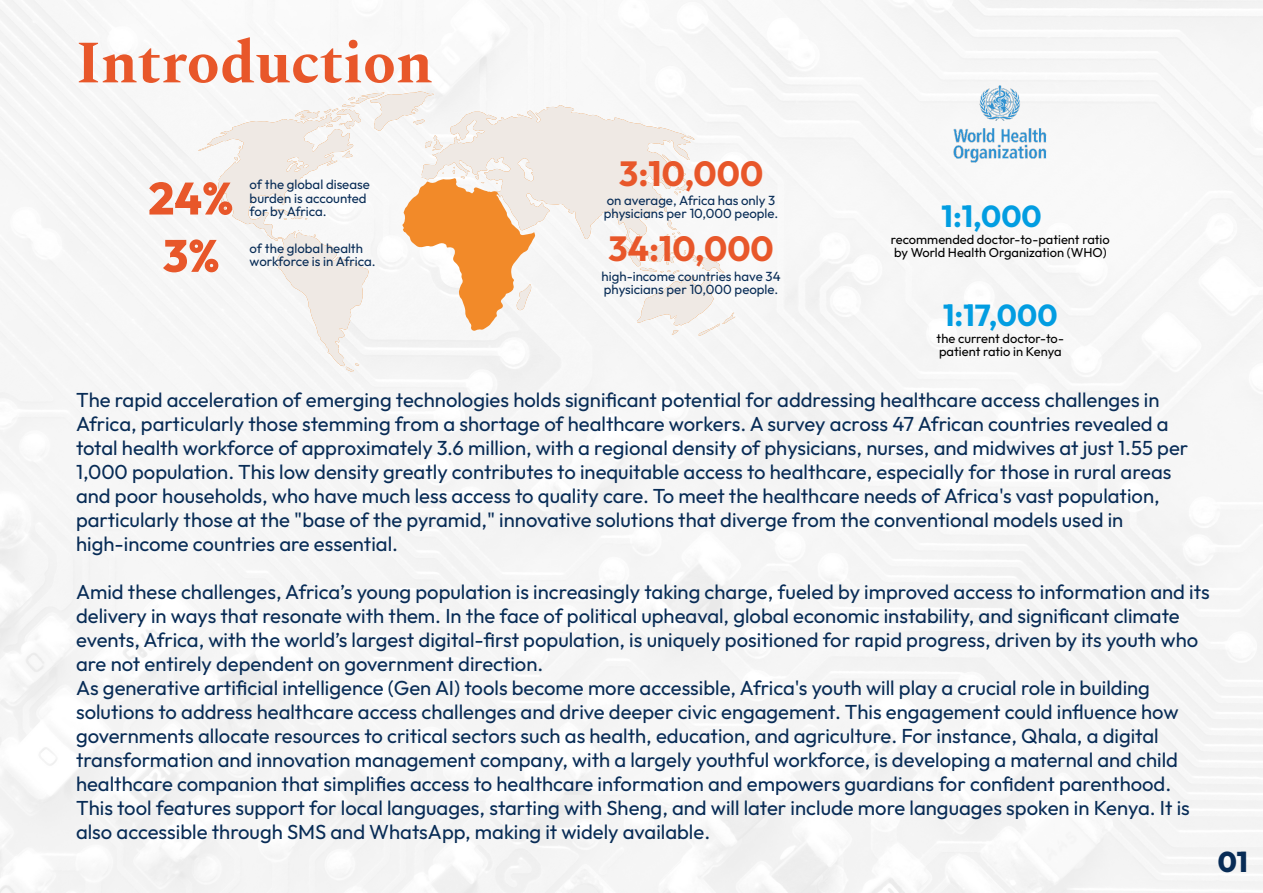
<style>
.page{position:relative;width:1263px;height:893px;background:#fff}
.page>*{position:absolute;margin:0;border:0;box-sizing:border-box;transform-origin:0 0}
.t1{font:700 60px "Spectral";color:#e8572a}
.t2{font:100 34.95px "Outfit";color:#e8572a}
.t3{font:100 30.3px "Outfit";color:#029de1}
.t4{font:100 28.5px "Outfit";color:#082c56}
.t5{font:100 20.25px/24px "Outfit";color:#082c56}
.t6{font:100 13.2px/13.2px "Outfit";color:#082c56}
.t7{font:100 12.9px/12.9px "Outfit";color:#000}
</style>
<div class="page">
<svg style="left:149px;top:91px;width:586px;height:281px"></svg>
<img style="left:954px;top:85px;width:93px;height:78px">
<h1 class="t1" style="left:76px;top:19px;width:358px">Introduction</h1>
<p class="t6" style="left:250px;top:178px;width:122px">of the global disease burden is accounted for by Africa.</p>
<p class="t6" style="left:250px;top:242px;width:128px">of the global health workforce is in Africa.</p>
<h2 class="t2" style="left:619px;top:153px;width:146px">3:10,000</h2>
<p class="t6" style="left:604px;top:194px;width:176px">on average, Africa has only 3 physicians per 10,000 people.</p>
<h2 class="t2" style="left:608px;top:229px;width:167px">34:10,000</h2>
<p class="t6" style="left:601px;top:269px;width:181px">high-income countries have 34 physicians per 10,000 people.</p>
<h3 class="t3" style="left:941px;top:199px;width:102px">1:1,000</h3>
<p class="t7" style="left:891px;top:233px;width:220px">recommended doctor-to-patient ratio by World Health Organization (WHO)</p>
<h3 class="t3" style="left:943px;top:298px;width:116px">1:17,000</h3>
<p class="t7" style="left:937px;top:332px;width:129px">the current doctor-to&shy;patient ratio in Kenya</p>
<p class="t5" style="left:76px;top:388px;width:1114px">The rapid acceleration of emerging technologies holds significant potential for addressing healthcare access challenges in Africa, particularly those stemming from a shortage of healthcare workers. A survey across 47 African countries revealed a total health workforce of approximately 3.6 million, with a regional density of physicians, nurses, and midwives at just 1.55 per 1,000 population. This low density greatly contributes to inequitable access to healthcare, especially for those in rural areas and poor households, who have much less access to quality care. To meet the healthcare needs of Africa's vast population, particularly those at the "base of the pyramid," innovative solutions that diverge from the conventional models used in high-income countries are essential.</p>
<p class="t5" style="left:76px;top:580px;width:1135px">Amid these challenges, Africa’s young population is increasingly taking charge, fueled by improved access to information and its delivery in ways that resonate with them. In the face of political upheaval, global economic instability, and significant climate events, Africa, with the world’s largest digital-first population, is uniquely positioned for rapid progress, driven by its youth who are not entirely dependent on government direction.<br>As generative artificial intelligence (Gen AI) tools become more accessible, Africa's youth will play a crucial role in building solutions to address healthcare access challenges and drive deeper civic engagement. This engagement could influence how governments allocate resources to critical sectors such as health, education, and agriculture. For instance, Qhala, a digital transformation and innovation management company, with a largely youthful workforce, is developing a maternal and child healthcare companion that simplifies access to healthcare information and empowers guardians for confident parenthood.<br>This tool features support for local languages, starting with Sheng, and will later include more languages spoken in Kenya. It is also accessible through SMS and WhatsApp, making it widely available.</p>
<h3 class="t4" style="left:1218px;top:846px;width:32px">01</h3>
</div>
